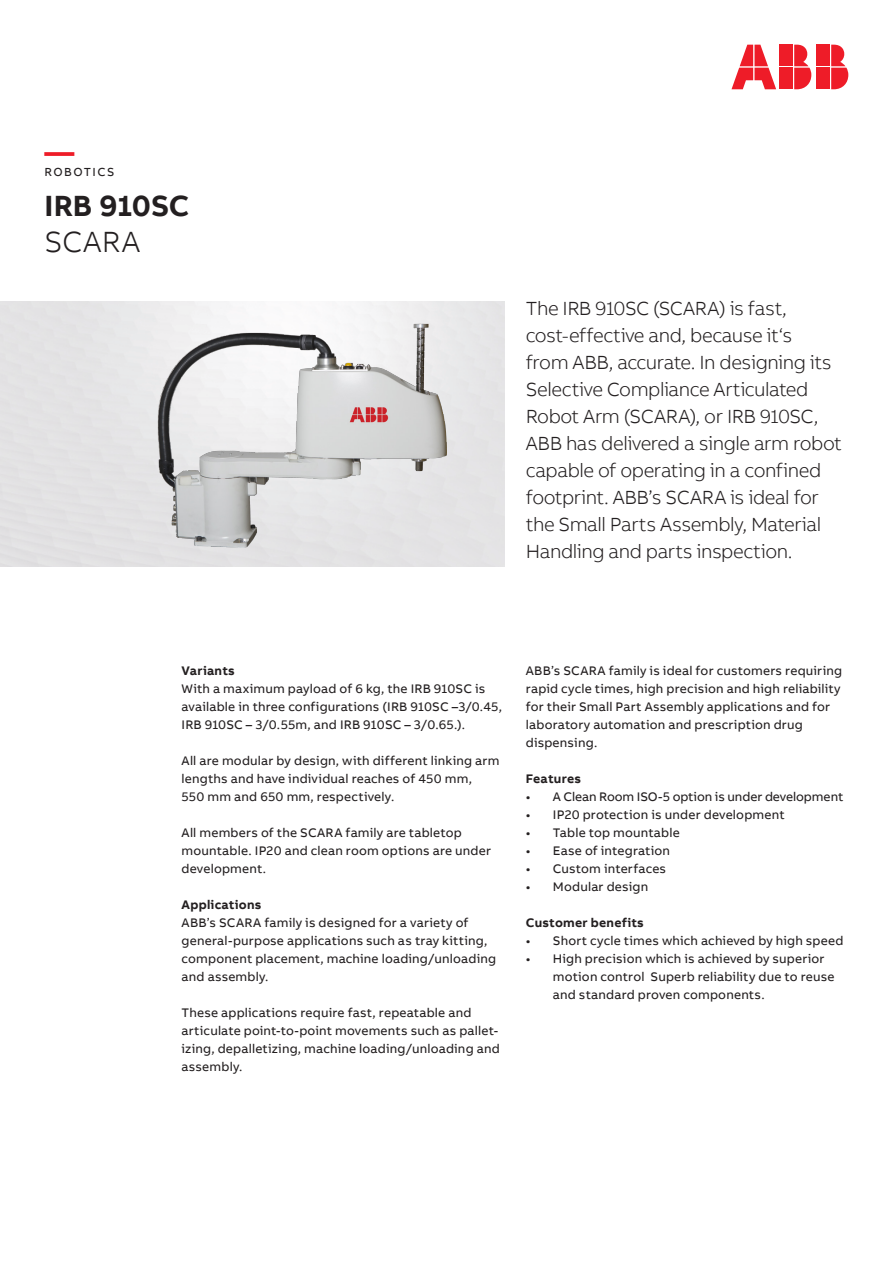
<style>
.page{position:relative;width:893px;height:1263px;background:#fff}
.page>*{position:absolute;margin:0;border:0;box-sizing:border-box;transform-origin:0 0}
.Headline_M_20pt_24pt{font:700 30px "AB Bvoice";color:#231f20}
.Subheadline_M_20pt_2{font:300 30px "AB Bvoice";letter-spacing:.02em;color:#231f20}
.Headline_M_20pt_24pt-2{font:700 30px "AB Bvoice";color:#ee1c28}
.Lead_13pt_18pt{font:300 19.5px/27px "AB Bvoice";letter-spacing:-.025em;color:#231f20}
.Copytext_8_5pt_12pt{font:12.75px/18px "AB Bvoice";letter-spacing:.015em;color:#231f20}
.Paragraph_Title_8_5p{font:700 12.75px "AB Bvoice";letter-spacing:.02em;color:#231f20}
.Copytext_8_5pt_12pt-2{font:12.75px "AB Bvoice";letter-spacing:-.005em;color:#231f20}
.Category_M_8pt_9_6pt{font:12px "AB Bvoice";letter-spacing:.12em;color:#231f20}
</style>
<div class="page">
<img style="left:140px;top:320px;width:317px;height:232px">
<div style="left:817px;top:45px;width:13px;height:21px;background:#ee1c28"></div>
<div style="left:817px;top:68px;width:13px;height:21px;background:#ee1c28"></div>
<svg style="left:831px;top:45px;width:17px;height:44px"></svg>
<svg style="left:731px;top:45px;width:45px;height:44px"></svg>
<div style="left:780px;top:45px;width:13px;height:21px;background:#ee1c28"></div>
<div style="left:780px;top:68px;width:13px;height:21px;background:#ee1c28"></div>
<svg style="left:794px;top:45px;width:17px;height:44px"></svg>
<p class="Headline_M_20pt_24pt-2" style="left:45px;top:132px;width:31px">—</p>
<p class="Category_M_8pt_9_6pt" style="left:45px;top:165px;width:71px">ROBOTICS</p>
<p class="Headline_M_20pt_24pt" style="left:45px;top:186px;width:146px">IRB 910SC</p>
<p class="Subheadline_M_20pt_2" style="left:45px;top:224px;width:97px">SCARA</p>
<p class="Lead_13pt_18pt" style="left:526px;top:295px;width:307px">The IRB 910SC (SCARA) is fast, cost-effective and, because it‘s from ABB, accurate. In designing its Selective Compliance Articulated</p>
<p class="Lead_13pt_18pt" style="left:526px;top:403px;width:317px">Robot Arm (SCARA), or IRB 910SC, ABB has delivered a single arm robot capable of operating in a confined footprint. ABB’s SCARA is ideal for the Small Parts Assembly, Material Handling and parts inspection.</p>
<p class="Paragraph_Title_8_5p" style="left:182px;top:662px;width:55px">Variants</p>
<p class="Copytext_8_5pt_12pt" style="left:182px;top:679px;width:305px">With a maximum payload of 6 kg, the IRB 910SC is</p>
<p class="Copytext_8_5pt_12pt" style="left:182px;top:697px;width:322px">available in three configurations (IRB 910SC –3/0.45,</p>
<p class="Copytext_8_5pt_12pt" style="left:182px;top:715px;width:285px">IRB 910SC – 3/0.55m, and IRB 910SC – 3/0.65.).</p>
<p class="Copytext_8_5pt_12pt" style="left:182px;top:751px;width:319px">All are modular by design, with different linking arm lengths and have individual reaches of 450 mm,<br>550 mm and 650 mm, respectively.</p>
<p class="Copytext_8_5pt_12pt" style="left:182px;top:823px;width:311px">All members of the SCARA family are tabletop mountable. IP20 and clean room options are under development.</p>
<p class="Paragraph_Title_8_5p" style="left:182px;top:896px;width:81px">Applications</p>
<p class="Copytext_8_5pt_12pt" style="left:182px;top:913px;width:316px">ABB’s SCARA family is designed for a variety of general-purpose applications such as tray kitting, component placement, machine loading/unloading and assembly.</p>
<p class="Copytext_8_5pt_12pt" style="left:182px;top:1003px;width:320px">These applications require fast, repeatable and articulate point-to-point movements such as pallet&shy;izing, depalletizing, machine loading/unloading and assembly.</p>
<p class="Copytext_8_5pt_12pt" style="left:526px;top:661px;width:318px">ABB’s SCARA family is ideal for customers requiring rapid cycle times, high precision and high reliability for their Small Part Assembly applications and for laboratory automation and prescription drug dispensing.</p>
<p class="Paragraph_Title_8_5p" style="left:526px;top:770px;width:57px">Features</p>
<p class="Copytext_8_5pt_12pt-2" style="left:526px;top:789px;width:319px">• A Clean Room ISO-5 option is under development</p>
<p class="Copytext_8_5pt_12pt" style="left:526px;top:805px;width:260px">• IP20 protection is under development</p>
<p class="Copytext_8_5pt_12pt" style="left:526px;top:823px;width:155px">• Table top mountable</p>
<p class="Copytext_8_5pt_12pt" style="left:526px;top:841px;width:146px">• Ease of integration</p>
<p class="Copytext_8_5pt_12pt" style="left:526px;top:859px;width:142px">• Custom interfaces</p>
<p class="Copytext_8_5pt_12pt" style="left:526px;top:877px;width:124px">• Modular design</p>
<p class="Paragraph_Title_8_5p" style="left:526px;top:914px;width:120px">Customer benefits</p>
<p class="Copytext_8_5pt_12pt" style="left:526px;top:931px;width:319px">• Short cycle times which achieved by high speed</p>
<p class="Copytext_8_5pt_12pt" style="left:553px;top:949px;width:283px;text-indent:-27px">• High precision which is achieved by superior motion control Superb reliability due to reuse and standard proven components.</p>
</div>
